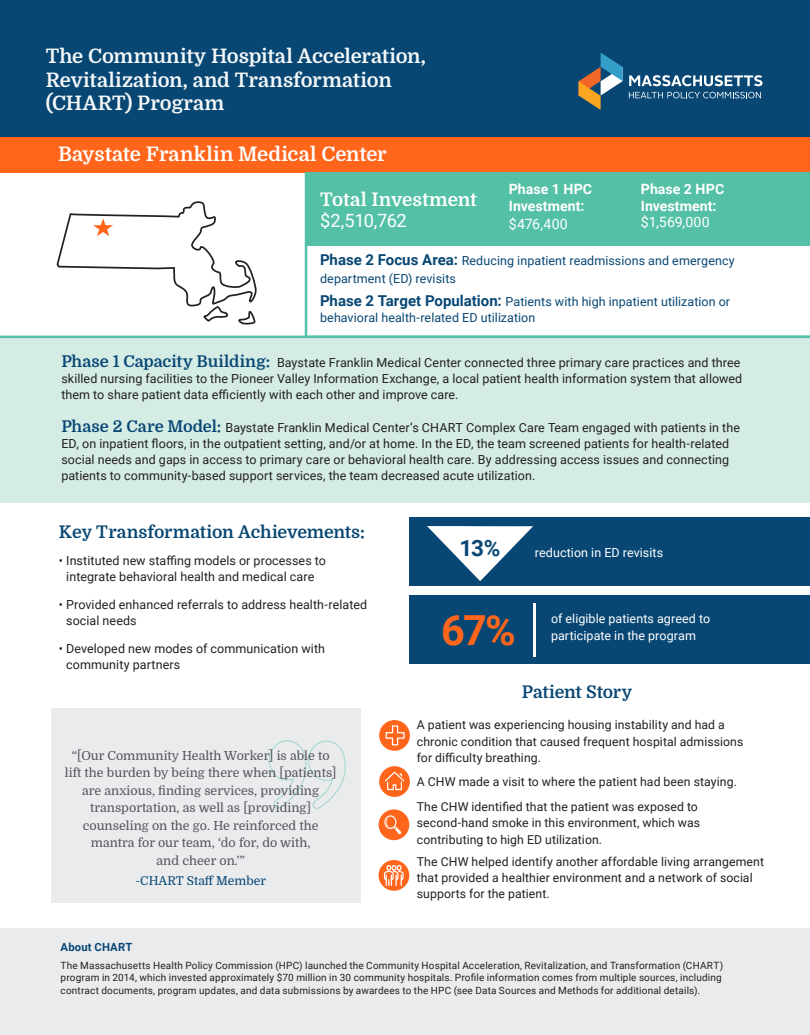
<style>
.page{position:relative;width:810px;height:1035px;background:#fff}
.page>*{position:absolute;margin:0;border:0;box-sizing:border-box;transform-origin:0 0}
.t1{font:700 41.5px "Roboto";color:#ff661c}
.t2{font:700 22.5px "Roboto";color:#084775}
.t3{font:700 20px/23.8px "Domine";letter-spacing:-.005em;color:#f6f9f9}
.t4{font:700 20px "Domine";color:#fff}
.t5{font:700 18.75px "Domine";letter-spacing:-.01em;color:#fff}
.t6{font:18.25px "Roboto";letter-spacing:-.03em;color:#fff}
.t7{font:700 17.5px "Domine";letter-spacing:-.005em;color:#084774}
.t8{font:700 14.12px/16.2px "Roboto";color:#fff}
.t9{font:14.12px "Roboto";color:#fff}
.t10{font:12.5px/16.2px "Roboto";letter-spacing:.005em;color:#231f20}
.t11{font:12.5px/17.5px "Domine";color:#54555a;text-align:center}
.t12{font:12.5px/17.5px "Roboto";letter-spacing:.005em;color:#084774}
.t13{font:12.5px/16.2px "Roboto";letter-spacing:.005em;color:#fff}
.t14{font:12.25px/16.2px "Roboto";letter-spacing:.01em;color:#231f20}
.t15{font:12.25px "Domine";color:#084774}
.t16{font:700 11.25px "Roboto";letter-spacing:.02em;color:#084774}
.t17{font:10px/12.5px "Roboto";letter-spacing:.015em;color:#231f20}
.s1{font-weight:400}
.s2{font-weight:700;font-size:15px}
.s3{font-family:"Domine";font-weight:700;font-size:16.25px;color:#084775}
</style>
<div class="page">
<svg style="left:305px;top:246px;width:505px;height:90px"></svg>
<div style="left:0;top:337px;width:810px;height:166px;background:#d5ece4"></div>
<div style="left:0;top:136px;width:810px;height:36px;background:#ff661c"></div>
<div style="left:0;top:0;width:810px;height:136px;background:#084774"></div>
<svg style="left:579px;top:52px;width:44px;height:58px"></svg>
<svg style="left:629px;top:75px;width:133px;height:11px"></svg>
<svg style="left:629px;top:92px;width:132px;height:6px"></svg>
<div style="left:0;top:928px;width:810px;height:107px;background:#eaebed"></div>
<div style="left:305px;top:172px;width:505px;height:74px;background:#54c0a5"></div>
<hr style="left:0;top:336px;width:810px;height:2px;background:#54c0a5">
<div style="left:51px;top:709px;width:310px;height:194px;background:#eaebed"></div>
<div style="left:410px;top:518px;width:400px;height:68px;background:#084774"></div>
<svg style="left:268px;top:740px;width:78px;height:69px"></svg>
<div style="left:410px;top:595px;width:400px;height:69px;background:#084774"></div>
<div style="left:379px;top:809px;width:30px;height:31px;background:#ff661c;border-radius:50%"></div>
<div style="left:379px;top:860px;width:30px;height:31px;background:#ff661c;border-radius:50%"></div>
<svg style="left:427px;top:526px;width:106px;height:55px"></svg>
<div style="left:379px;top:766px;width:31px;height:31px;background:#ff661c;border-radius:50%"></div>
<svg style="left:385px;top:772px;width:19px;height:18px"></svg>
<div style="left:379px;top:720px;width:31px;height:31px;background:#ff661c;border-radius:50%"></div>
<svg style="left:385px;top:725px;width:20px;height:21px"></svg>
<svg style="left:384px;top:815px;width:17px;height:19px"></svg>
<svg style="left:56px;top:201px;width:201px;height:124px"></svg>
<hr style="left:533px;top:603px;width:3px;height:54px;background:#fff">
<svg style="left:383px;top:864px;width:21px;height:23px"></svg>
<p class="t3" style="left:46px;top:44px;width:382px">The Community Hospital Acceleration,<br>Revitalization, and Transformation (CHART) Program</p>
<p class="t4" style="left:58px;top:143px;width:330px">Baystate Franklin Medical Center</p>
<p class="t5" style="left:320px;top:189px;width:158px">Total Investment</p>
<p class="t6" style="left:320px;top:207px;width:88px">$2,510,762</p>
<p class="t8" style="left:509px;top:181px;width:85px">Phase 1 HPC<br>Investment:</p>
<p class="t9" style="left:509px;top:215px;width:60px">$476,400</p>
<p class="t8" style="left:641px;top:181px;width:85px">Phase 2 HPC<br>Investment: <span class="s1">$1,569,000</span></p>
<p class="t12" style="left:320px;top:252px;width:416px"><span class="s2">Phase 2 Focus Area:</span> Reducing inpatient readmissions and emergency department (ED) revisits</p>
<p class="t12" style="left:320px;top:293px;width:412px;line-height:16.2px"><span class="s2">Phase 2 Target Population:</span> Patients with high inpatient utilization or behavioral health-related ED utilization</p>
<p class="t10" style="left:61px;top:354px;width:683px"><span class="s3">Phase 1 Capacity Building:</span> Baystate Franklin Medical Center connected three primary care practices and three skilled nursing facilities to the Pioneer Valley Information Exchange, a local patient health information system that allowed them to share patient data efficiently with each other and improve care.</p>
<p class="t10" style="left:61px;top:419px;width:680px"><span class="s3">Phase 2 Care Model:</span> Baystate Franklin Medical Center’s CHART Complex Care Team engaged with patients in the ED, on inpatient floors, in the outpatient setting, and/or at home. In the ED, the team screened patients for health-related social needs and gaps in access to primary care or behavioral health care. By addressing access issues and connecting patients to community-based support services, the team decreased acute utilization.</p>
<p class="t7" style="left:59px;top:522px;width:307px">Key Transformation Achievements:</p>
<p class="t10" style="left:59px;top:552px;width:269px;text-align:center">• Instituted new staffing models or processes to integrate behavioral health and medical care</p>
<p class="t10" style="left:66px;top:596px;width:303px;text-indent:-7px">• Provided enhanced referrals to address health-related social needs</p>
<p class="t10" style="left:66px;top:639px;width:260px;text-indent:-7px">• Developed new modes of communication with community partners</p>
<p class="t11" style="left:65px;top:747px;width:273px">“[Our Community Health Worker] is able to lift the burden by being there when [patients] are anxious, finding services, providing transportation, as well as [providing] counseling on the go. He reinforced the mantra for our team, ‘do for, do with,<br>and cheer on.’”</p>
<p class="t15" style="left:136px;top:874px;width:132px">-CHART Staff Member</p>
<p class="t2" style="left:460px;top:532px;width:42px">13%</p>
<p class="t13" style="left:535px;top:544px;width:130px">reduction in ED revisits</p>
<p class="t1" style="left:441px;top:601px;width:76px">67%</p>
<p class="t13" style="left:551px;top:610px;width:161px">of eligible patients agreed to participate in the program</p>
<p class="t7" style="left:522px;top:682px;width:112px">Patient Story</p>
<p class="t14" style="left:417px;top:716px;width:328px">A patient was experiencing housing instability and had a chronic condition that caused frequent hospital admissions for difficulty breathing.</p>
<p class="t14" style="left:417px;top:773px;width:322px">A CHW made a visit to where the patient had been staying.</p>
<p class="t14" style="left:417px;top:798px;width:285px">The CHW identified that the patient was exposed to second-hand smoke in this environment, which was contributing to high ED utilization.</p>
<p class="t14" style="left:417px;top:853px;width:349px">The CHW helped identify another affordable living arrangement that provided a healthier environment and a network of social supports for the patient.</p>
<p class="t16" style="left:61px;top:939px;width:73px">About CHART</p>
<p class="t17" style="left:61px;top:958px;width:664px">The Massachusetts Health Policy Commission (HPC) launched the Community Hospital Acceleration, Revitalization, and Transformation (CHART) program in 2014, which invested approximately $70 million in 30 community hospitals. Profile information comes from multiple sources, including contract documents, program updates, and data submissions by awardees to the HPC (see Data Sources and Methods for additional details).</p>
</div>
